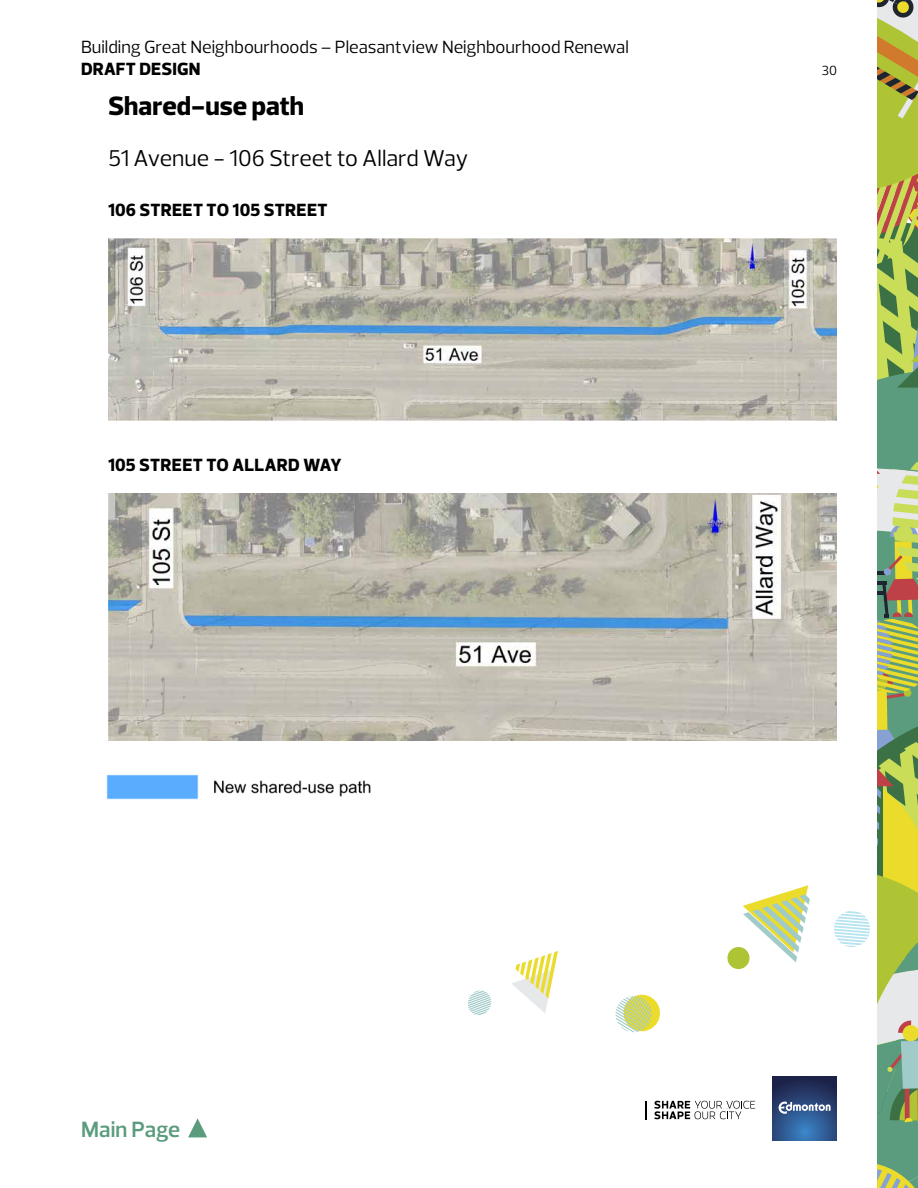
<style>
.page{position:relative;width:918px;height:1188px;background:#fff}
.page>*{position:absolute;margin:0;border:0;box-sizing:border-box;transform-origin:0 0}
.t1{font:800 27px "Prelo";color:#000}
.t2{font:23.25px "Prelo";letter-spacing:-.005em;color:#000}
.t3{font:600 22.5px "Prelo";color:#5a9c7d}
.t4{font:18px "Prelo";color:#000}
.t5{font:800 18px "Prelo";letter-spacing:.015em;color:#000}
.t6{font:13.5px "Prelo";color:#000}
</style>
<div class="page">
<svg style="left:878px;top:0;width:40px;height:1188px;background:#a0b464"></svg>
<svg style="left:654px;top:1101px;width:101px;height:18px"></svg>
<svg style="left:645px;top:1101px;width:2px;height:18px"></svg>
<svg style="left:772px;top:1076px;width:65px;height:65px;background:#294779"></svg>
<svg style="left:779px;top:1102px;width:52px;height:12px"></svg>
<svg style="left:188px;top:1118px;width:19px;height:19px"></svg>
<img style="left:108px;top:494px;width:729px;height:247px">
<img style="left:108px;top:239px;width:729px;height:181px">
<img style="left:106px;top:774px;width:265px;height:26px">
<svg style="left:616px;top:994px;width:44px;height:39px"></svg>
<svg style="left:468px;top:990px;width:23px;height:25px"></svg>
<svg style="left:512px;top:951px;width:46px;height:62px"></svg>
<svg style="left:834px;top:911px;width:36px;height:36px"></svg>
<svg style="left:727px;top:885px;width:83px;height:84px"></svg>
<p class="t4" style="left:81px;top:35px;width:549px">Building Great Neighbourhoods – Pleasantview Neighbourhood Renewal</p>
<p class="t5" style="left:81px;top:58px;width:121px">DRAFT DESIGN</p>
<h1 class="t1" style="left:108px;top:89px;width:198px">Shared-use path</h1>
<p class="t2" style="left:108px;top:144px;width:362px">51 Avenue - 106 Street to Allard Way</p>
<p class="t5" style="left:108px;top:199px;width:221px">106 STREET TO 105 STREET</p>
<p class="t5" style="left:108px;top:454px;width:235px">105 STREET TO ALLARD WAY</p>
<p class="t6" style="left:821px;top:62px;width:17px">30</p>
<p class="t3" style="left:81px;top:1116px;width:100px">Main Page</p>
</div>
